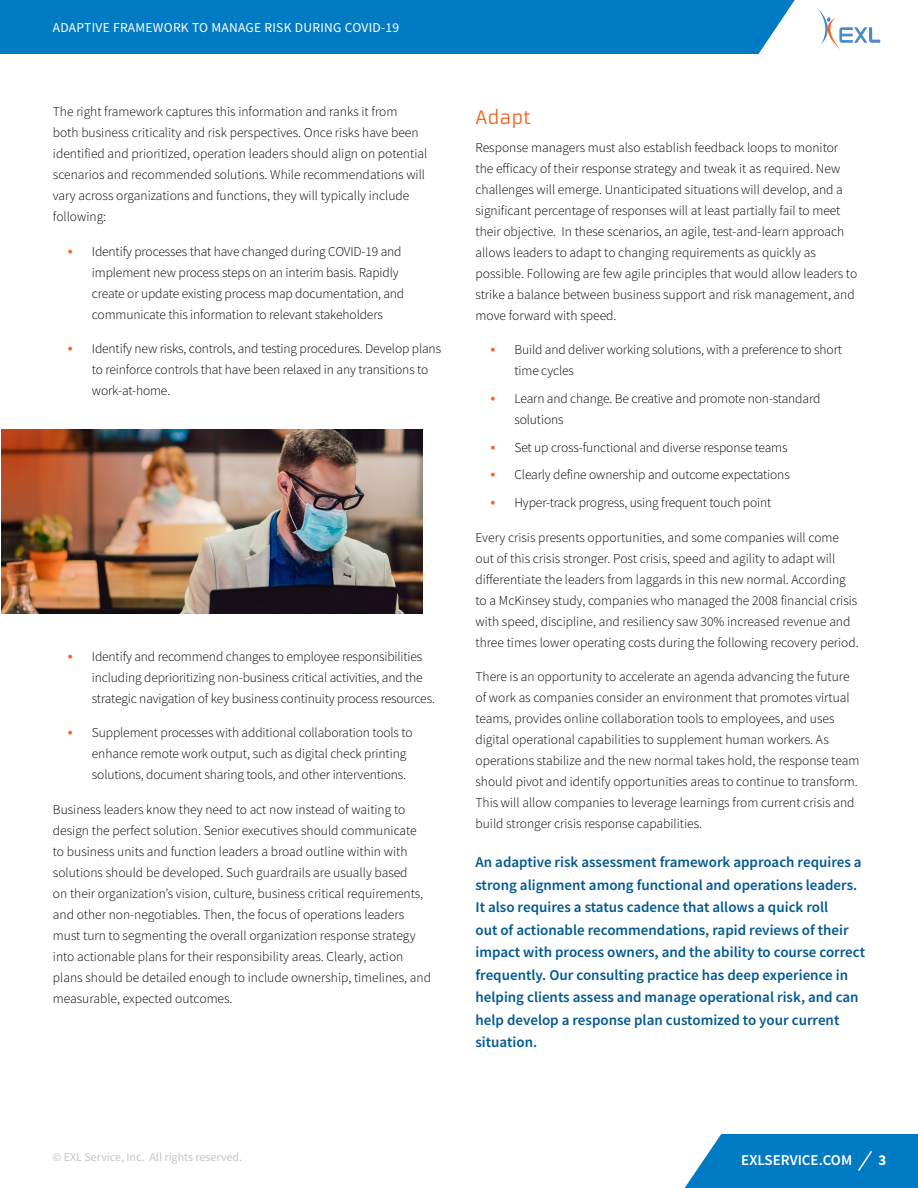
<style>
.page{position:relative;width:918px;height:1188px;background:#fff}
.page>*{position:absolute;margin:0;border:0;box-sizing:border-box;transform-origin:0 0}
.t1{font:18px "Armata";color:#f26522}
.t2{font:600 15px/22.5px "Source Sans Pro";color:#005991}
.t3{font:600 15px "Source Sans Pro";color:#fff}
.t4{font:700 15px "Source Sans Pro";color:#fff}
.t5{font:300 13.5px/21px "Source Sans Pro";color:#000}
.t6{font:13.5px "Source Sans Pro";letter-spacing:.02em;color:#fff}
.t7{font:12px "Source Sans Pro";color:#c2c4c6}
.s1{font-weight:400;font-size:16.5px;color:#f26522}
</style>
<div class="page">
<div style="left:0;top:0;width:795px;height:54px;background:#007bc3"></div>
<svg style="left:817px;top:8px;width:63px;height:41px"></svg>
<img style="left:217px;top:430px;width:205px;height:184px">
<img style="left:1px;top:430px;width:216px;height:184px">
<svg style="left:684px;top:1134px;width:234px;height:54px;background:#1686c8"></svg>
<p class="t6" style="left:53px;top:19px;width:348px">ADAPTIVE FRAMEWORK TO MANAGE RISK DURING COVID-19</p>
<p class="t5" style="left:53px;top:101px;width:376px">The right framework captures this information and ranks it from<br>both business criticality and risk perspectives. Once risks have been identified and prioritized, operation leaders should align on potential scenarios and recommended solutions. While recommendations will vary across organizations and functions, they will typically include following:</p>
<p class="t5" style="left:92px;top:241px;width:314px;text-indent:-24px"><span class="s1">•</span> Identify processes that have changed during COVID-19 and implement new process steps on an interim basis. Rapidly create or update existing process map documentation, and communicate this information to relevant stakeholders</p>
<p class="t5" style="left:92px;top:338px;width:351px;text-indent:-24px"><span class="s1">•</span> Identify new risks, controls, and testing procedures. Develop plans to reinforce controls that have been relaxed in any transitions to work-at-home.</p>
<p class="t5" style="left:92px;top:646px;width:345px;text-indent:-24px"><span class="s1">•</span> Identify and recommend changes to employee responsibilities including deprioritizing non-business critical activities, and the strategic navigation of key business continuity process resources.</p>
<p class="t5" style="left:92px;top:722px;width:322px;text-indent:-24px"><span class="s1">•</span> Supplement processes with additional collaboration tools to enhance remote work output, such as digital check printing solutions, document sharing tools, and other interventions.</p>
<p class="t5" style="left:53px;top:799px;width:380px">Business leaders know they need to act now instead of waiting to design the perfect solution. Senior executives should communicate to business units and function leaders a broad outline within with solutions should be developed. Such guardrails are usually based<br>on their organization’s vision, culture, business critical requirements, and other non-negotiables. Then, the focus of operations leaders must turn to segmenting the overall organization response strategy into actionable plans for their responsibility areas. Clearly, action plans should be detailed enough to include ownership, timelines, and measurable, expected outcomes.</p>
<h1 class="t1" style="left:476px;top:106px;width:57px">Adapt</h1>
<p class="t5" style="left:476px;top:137px;width:383px">Response managers must also establish feedback loops to monitor the efficacy of their response strategy and tweak it as required. New challenges will emerge. Unanticipated situations will develop, and a significant percentage of responses will at least partially fail to meet their objective. In these scenarios, an agile, test-and-learn approach allows leaders to adapt to changing requirements as quickly as possible. Following are few agile principles that would allow leaders to strike a balance between business support and risk management, and move forward with speed.</p>
<p class="t5" style="left:514px;top:339px;width:329px;text-indent:-24px"><span class="s1">•</span> Build and deliver working solutions, with a preference to short time cycles</p>
<p class="t5" style="left:514px;top:388px;width:307px;text-indent:-24px"><span class="s1">•</span> Learn and change. Be creative and promote non-standard solutions</p>
<p class="t5" style="left:490px;top:437px;width:299px"><span class="s1">•</span> Set up cross-functional and diverse response teams</p>
<p class="t5" style="left:490px;top:464px;width:301px"><span class="s1">•</span> Clearly define ownership and outcome expectations</p>
<p class="t5" style="left:490px;top:492px;width:282px"><span class="s1">•</span> Hyper-track progress, using frequent touch point</p>
<p class="t5" style="left:475px;top:527px;width:385px">Every crisis presents opportunities, and some companies will come out of this crisis stronger. Post crisis, speed and agility to adapt will differentiate the leaders from laggards in this new normal. According to a McKinsey study, companies who managed the 2008 financial crisis with speed, discipline, and resiliency saw 30% increased revenue and three times lower operating costs during the following recovery period.</p>
<p class="t5" style="left:475px;top:666px;width:385px">There is an opportunity to accelerate an agenda advancing the future of work as companies consider an environment that promotes virtual teams, provides online collaboration tools to employees, and uses digital operational capabilities to supplement human workers. As operations stabilize and the new normal takes hold, the response team should pivot and identify opportunities areas to continue to transform.<br>This will allow companies to leverage learnings from current crisis and build stronger crisis response capabilities.</p>
<p class="t2" style="left:476px;top:851px;width:391px">An adaptive risk assessment framework approach requires a strong alignment among functional and operations leaders.<br>It also requires a status cadence that allows a quick roll<br>out of actionable recommendations, rapid reviews of their impact with process owners, and the ability to course correct frequently. Our consulting practice has deep experience in helping clients assess and manage operational risk, and can help develop a response plan customized to your current situation.</p>
<p class="t7" style="left:52px;top:1149px;width:191px">© EXL Service, Inc. All rights reserved.</p>
<p class="t3" style="left:741px;top:1150px;width:112px">EXLSERVICE.COM</p>
<p class="t4" style="left:879px;top:1150px;width:9px">3</p>
</div>
